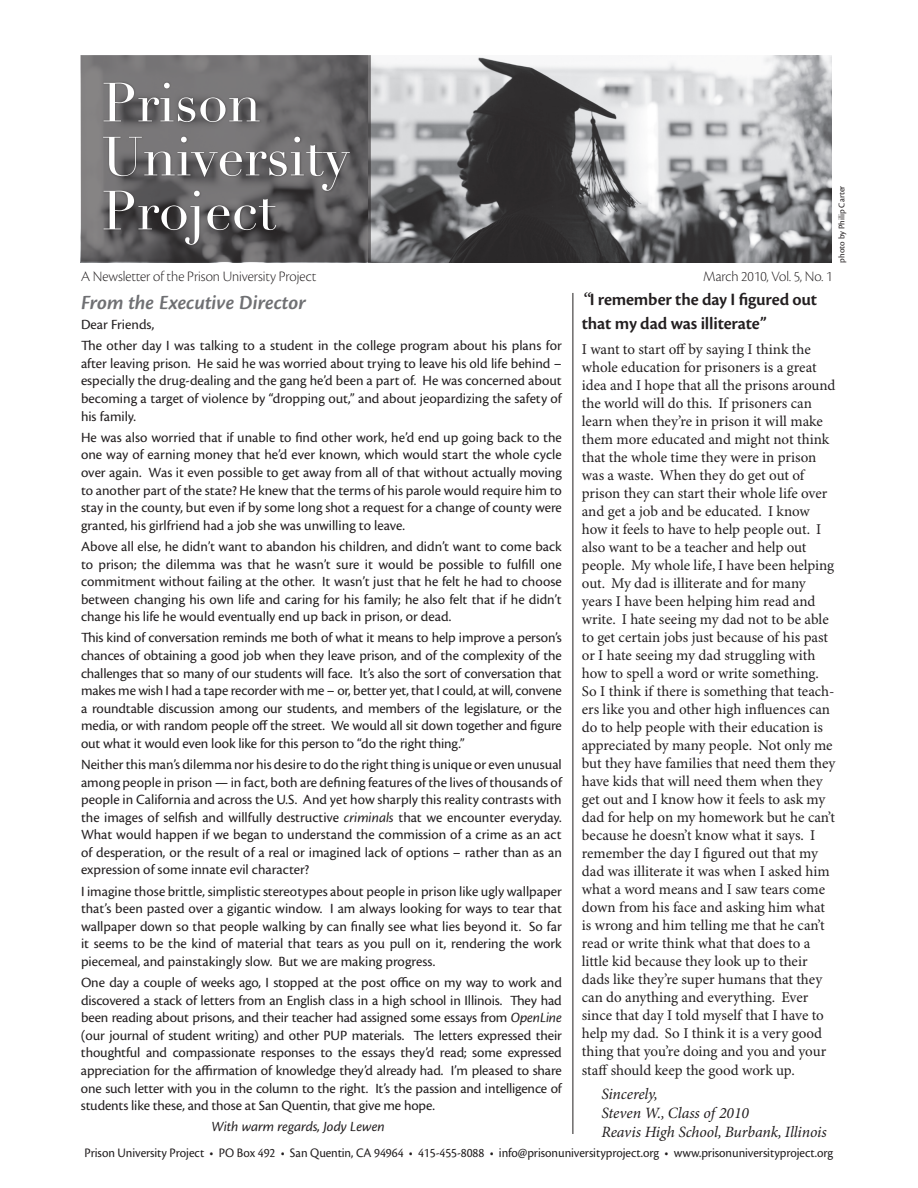
<style>
.page{position:relative;width:918px;height:1188px;background:#fff}
.page>*{position:absolute;margin:0;border:0;box-sizing:border-box;transform-origin:0 0}
.t1{font:54px/54px "Didot";color:#fff}
.t2{font:italic 600 21px "Cronos Pro";color:#6f7073}
.t3{font:600 18px/24px "Cronos Pro";letter-spacing:-.01em;color:#231f20}
.t4{font:italic 15.75px/18.9px "Minion Pro";letter-spacing:-.005em;color:#231f20}
.t5{font:15px/18px "Minion Pro";letter-spacing:-.005em;color:#231f20}
.t6{font:15px "Cronos Pro Lt Disp";color:#231f20}
.t7{font:14.7px/17.5px "Cronos Pro";color:#231f20;text-align:justify}
.t8{font:italic 14.7px "Cronos Pro";letter-spacing:-.005em;color:#231f20}
.t9{font:13.5px "Cronos Pro";letter-spacing:-.005em;color:#231f20;scale:.95 1}
.t10{font:9px "Cronos Pro";color:#231f20}
.s1{font-style:italic}
.s2{font-family:"Minion";font-style:italic}
</style>
<div class="page">
<img style="left:80px;top:55px;width:752px;height:207px">
<hr style="left:573px;top:293px;width:1px;height:841px;background:#231f20">
<svg style="left:81px;top:55px;width:290px;height:207px;background:#6b696b"></svg>
<div style="left:102px;top:81px;width:250px;height:166px;background:#231f20;opacity:.38"></div>
<h1 class="t1" style="left:102px;top:77px;width:249px">Prison<br>University<br>Project</h1>
<p class="t10" style="left:836px;top:262px;width:78px;rotate:-90deg">photo by Philip Carter</p>
<p class="t6" style="left:81px;top:268px;width:237px">A Newsletter of the Prison University Project</p>
<p class="t6" style="left:703px;top:268px;width:131px">March 2010, Vol. 5, No. 1</p>
<h2 class="t2" style="left:81px;top:291px;width:227px">From the Executive Director</h2>
<p class="t7" style="left:81px;top:314px;width:482px;line-height:21.3px">Dear Friends,<br>The other day I was talking to a student in the college program about his plans for</p>
<p class="t7" style="left:81px;top:355px;width:482px">after leaving prison. He said he was worried about trying to leave his old life behind – especially the drug-dealing and the gang he’d been a part of. He was concerned about becoming a target of violence by “dropping out,” and about jeopardizing the safety of his family.</p>
<p class="t7" style="left:81px;top:429px;width:482px">He was also worried that if unable to find other work, he’d end up going back to the one way of earning money that he’d ever known, which would start the whole cycle over again. Was it even possible to get away from all of that without actually moving to another part of the state? He knew that the terms of his parole would require him to stay in the county, but even if by some long shot a request for a change of county were granted, his girlfriend had a job she was unwilling to leave.</p>
<p class="t7" style="left:81px;top:538px;width:482px">Above all else, he didn’t want to abandon his children, and didn’t want to come back to prison; the dilemma was that he wasn’t sure it would be possible to fulfill one commitment without failing at the other. It wasn’t just that he felt he had to choose between changing his own life and caring for his family; he also felt that if he didn’t change his life he would eventually end up back in prison, or dead.</p>
<p class="t7" style="left:81px;top:629px;width:482px">This kind of conversation reminds me both of what it means to help improve a person’s chances of obtaining a good job when they leave prison, and of the complexity of the challenges that so many of our students will face. It’s also the sort of conversation that makes me wish I had a tape recorder with me – or, better yet, that I could, at will, convene a roundtable discussion among our students, and members of the legislature, or the media, or with random people off the street. We would all sit down together and figure out what it would even look like for this person to “do the right thing.”</p>
<p class="t7" style="left:81px;top:756px;width:482px">Neither this man’s dilemma nor his desire to do the right thing is unique or even unusual among people in prison — in fact, both are defining features of the lives of thousands of people in California and across the U.S. And yet how sharply this reality contrasts with the images of selfish and willfully destructive <span class="s1">criminals</span> that we encounter everyday.<br>What would happen if we began to understand the commission of a crime as an act of desperation, or the result of a real or imagined lack of options – rather than as an expression of some innate evil character?</p>
<p class="t7" style="left:81px;top:882px;width:482px">I imagine those brittle, simplistic stereotypes about people in prison like ugly wallpaper that’s been pasted over a gigantic window. I am always looking for ways to tear that wallpaper down so that people walking by can finally see what lies beyond it. So far it seems to be the kind of material that tears as you pull on it, rendering the work piecemeal, and painstakingly slow. But we are making progress.</p>
<p class="t7" style="left:81px;top:974px;width:482px">One day a couple of weeks ago, I stopped at the post office on my way to work and discovered a stack of letters from an English class in a high school in Illinois. They had been reading about prisons, and their teacher had assigned some essays from <span class="s1">OpenLine </span>(our journal of student writing) and other PUP materials. The letters expressed their thoughtful and compassionate responses to the essays they’d read; some expressed appreciation for the affirmation of knowledge they’d already had. I’m pleased to share one such letter with you in the column to the right. It’s the passion and intelligence of students like these, and those at San Quentin, that give me hope.</p>
<p class="t8" style="left:211px;top:1118px;width:175px">With warm regards, Jody Lewen</p>
<p class="t3" style="left:582px;top:288px;width:237px"><span class="s2">“</span>I remember the day I figured out that my dad was illiterate”</p>
<p class="t5" style="left:582px;top:341px;width:255px">I want to start off by saying I think the whole education for prisoners is a great idea and I hope that all the prisons around the world will do this. If prisoners can learn when they’re in prison it will make them more educated and might not think that the whole time they were in prison was a waste. When they do get out of prison they can start their whole life over and get a job and be educated. I know how it feels to have to help people out. I also want to be a teacher and help out people. My whole life, I have been helping out. My dad is illiterate and for many years I have been helping him read and write. I hate seeing my dad not to be able to get certain jobs just because of his past or I hate seeing my dad struggling with how to spell a word or write something.<br>So I think if there is something that teach&shy;ers like you and other high influences can do to help people with their education is appreciated by many people. Not only me but they have families that need them they have kids that will need them when they get out and I know how it feels to ask my dad for help on my homework but he can’t because he doesn’t know what it says. I remember the day I figured out that my dad was illiterate it was when I asked him what a word means and I saw tears come down from his face and asking him what is wrong and him telling me that he can’t read or write think what that does to a little kid because they look up to their dads like they’re super humans that they can do anything and everything. Ever since that day I told myself that I have to help my dad. So I think it is a very good thing that you’re doing and you and your staff should keep the good work up.</p>
<p class="t4" style="left:601px;top:1085px;width:227px">Sincerely,<br>Steven W., Class of 2010<br>Reavis High School, Burbank, Illinois</p>
<p class="t9" style="left:84px;top:1145px;width:790px">Prison University Project • PO Box 492 • San Quentin, CA 94964 • 415-455-8088 • info@prisonuniversityproject.org • www.prisonuniversityproject.org</p>
</div>
